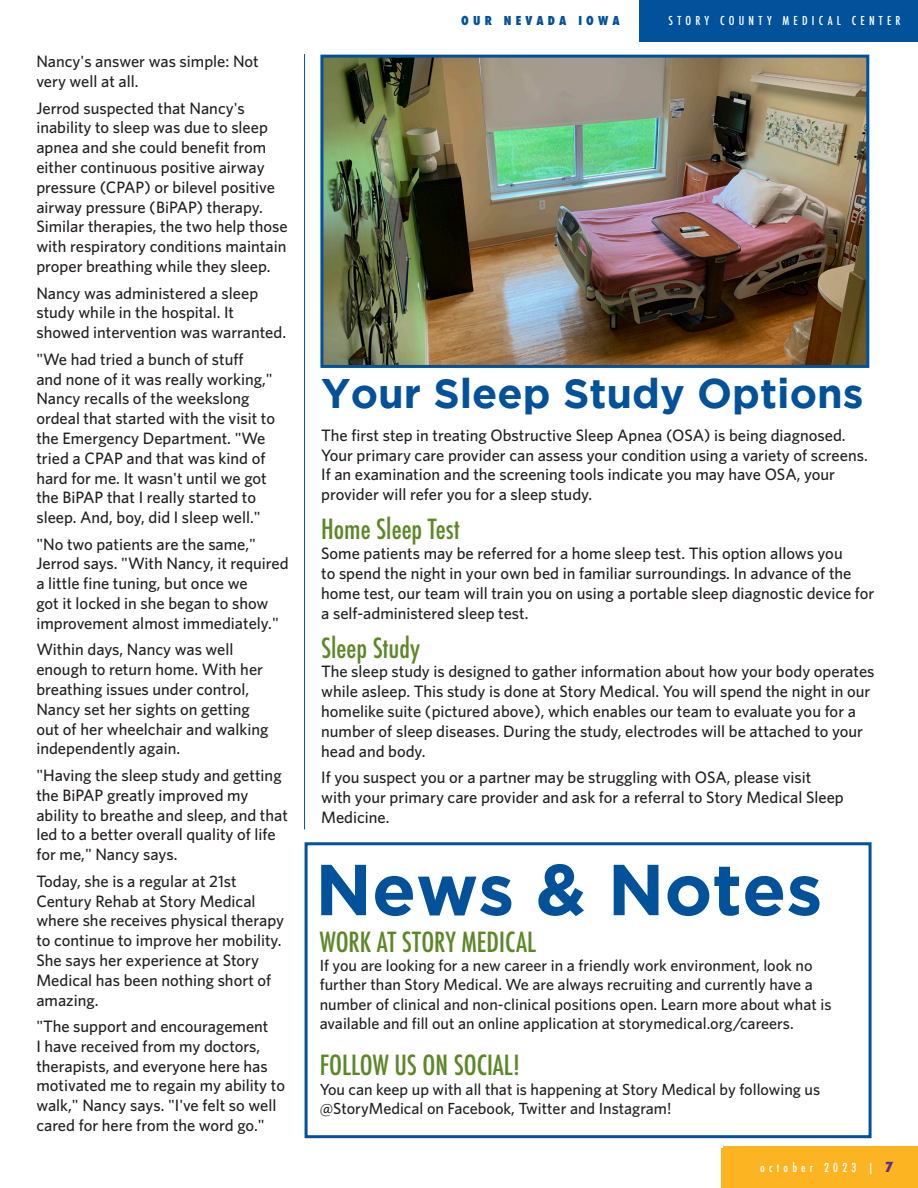
<style>
.page{position:relative;width:918px;height:1188px;background:#fff}
.page>*{position:absolute;margin:0;border:0;box-sizing:border-box;transform-origin:0 0}
.t1{font:700 72px "Gotham";color:#01529b}
.t2{font:700 41.25px "Gotham";color:#01529b}
.t3{font:500 condensed 27px "Futura";color:#5c8727}
.t4{font:500 16.5px/19.8px "Whitney";color:#231f20}
.t5{font:500 16.2px/19.4px "Whitney";color:#231f20}
.t6{font:500 condensed 12px "Futura";letter-spacing:.35em;color:#fff}
.t7{font:800 condensed 12px "Futura";letter-spacing:.35em;color:#01529b}
.s1{font-weight:800;font-size:13.5px;color:#5b2e91}
.s2{font-weight:800;font-size:15px;color:#5b2e91}
</style>
<div class="page">
<div style="left:640px;top:0;width:278px;height:41px;background:#01529b"></div>
<div style="left:305px;top:842px;width:567px;height:296px;border:3px solid #01529b"></div>
<img style="left:324px;top:59px;width:541px;height:305px">
<div style="left:320px;top:55px;width:549px;height:313px;border:3px solid #01529b"></div>
<hr style="left:304px;top:54px;width:1px;height:775px;background:#01529b">
<div style="left:724px;top:1147px;width:194px;height:41px;background:#fcb423"></div>
<p class="t4" style="left:36px;top:51px;width:224px">Nancy's answer was simple: Not very well at all.</p>
<p class="t4" style="left:36px;top:98px;width:253px">Jerrod suspected that Nancy's inability to sleep was due to sleep apnea and she could benefit from either continuous positive airway pressure (CPAP) or bilevel positive airway pressure (BiPAP) therapy.<br>Similar therapies, the two help those with respiratory conditions maintain proper breathing while they sleep.</p>
<p class="t4" style="left:36px;top:282px;width:251px">Nancy was administered a sleep study while in the hospital. It showed intervention was warranted.</p>
<p class="t4" style="left:36px;top:349px;width:240px">"We had tried a bunch of stuff<br>and none of it was really working,"<br>Nancy recalls of the weekslong ordeal that started with the visit to the Emergency Department. "We tried a CPAP and that was kind of hard for me. It wasn't until we got the BiPAP that I really started to sleep. And, boy, did I sleep well."</p>
<p class="t4" style="left:36px;top:534px;width:254px">"No two patients are the same," Jerrod says. "With Nancy, it required a little fine tuning, but once we<br>got it locked in she began to show improvement almost immediately."</p>
<p class="t4" style="left:36px;top:639px;width:234px">Within days, Nancy was well enough to return home. With her breathing issues under control,<br>Nancy set her sights on getting out of her wheelchair and walking independently again.</p>
<p class="t4" style="left:36px;top:765px;width:253px">"Having the sleep study and getting the BiPAP greatly improved my ability to breathe and sleep, and that led to a better overall quality of life for me," Nancy says.</p>
<p class="t4" style="left:36px;top:871px;width:249px">Today, she is a regular at 21st<br>Century Rehab at Story Medical where she receives physical therapy to continue to improve her mobility.<br>She says her experience at Story<br>Medical has been nothing short of amazing.</p>
<p class="t4" style="left:36px;top:1016px;width:250px">"The support and encouragement<br>I have received from my doctors, therapists, and everyone here has motivated me to regain my ability to walk," Nancy says. "I've felt so well cared for here from the word go."</p>
<p class="t7" style="left:461px;top:12px;width:160px">OUR NEVADA IOWA</p>
<p class="t6" style="left:669px;top:13px;width:234px">STORY COUNTY MEDICAL CENTER</p>
<p class="t2" style="left:321px;top:370px;width:544px">Your Sleep Study Options</p>
<p class="t4" style="left:321px;top:425px;width:548px">The first step in treating Obstructive Sleep Apnea (OSA) is being diagnosed.<br>Your primary care provider can assess your condition using a variety of screens.<br>If an examination and the screening tools indicate you may have OSA, your provider will refer you for a sleep study.</p>
<p class="t3" style="left:321px;top:512px;width:140px">Home Sleep Test</p>
<p class="t4" style="left:321px;top:543px;width:555px">Some patients may be referred for a home sleep test. This option allows you<br>to spend the night in your own bed in familiar surroundings. In advance of the home test, our team will train you on using a portable sleep diagnostic device for a self-administered sleep test.</p>
<p class="t3" style="left:321px;top:630px;width:101px">Sleep Study</p>
<p class="t4" style="left:321px;top:661px;width:555px">The sleep study is designed to gather information about how your body operates while asleep. This study is done at Story Medical. You will spend the night in our homelike suite (pictured above), which enables our team to evaluate you for a number of sleep diseases. During the study, electrodes will be attached to your head and body.</p>
<p class="t4" style="left:321px;top:767px;width:524px">If you suspect you or a partner may be struggling with OSA, please visit with your primary care provider and ask for a referral to Story Medical Sleep<br>Medicine.</p>
<p class="t1" style="left:315px;top:848px;width:509px">News &amp; Notes</p>
<p class="t3" style="left:320px;top:924px;width:218px">WORK AT STORY MEDICAL</p>
<p class="t5" style="left:320px;top:955px;width:513px">If you are looking for a new career in a friendly work environment, look no further than Story Medical. We are always recruiting and currently have a number of clinical and non-clinical positions open. Learn more about what is available and fill out an online application at storymedical.org/careers.</p>
<p class="t3" style="left:320px;top:1048px;width:202px">FOLLOW US ON SOCIAL!</p>
<p class="t5" style="left:320px;top:1079px;width:502px">You can keep up with all that is happening at Story Medical by following us @StoryMedical on Facebook, Twitter and Instagram!</p>
<p class="t6" style="left:760px;top:1160px;width:134px">october 2023 | <span class="s1">7</span></p>
<p class="t6" style="left:758px;top:1161px;width:134px">october 2023 | <span class="s2">7</span><span class="s1">7</span></p>
</div>
